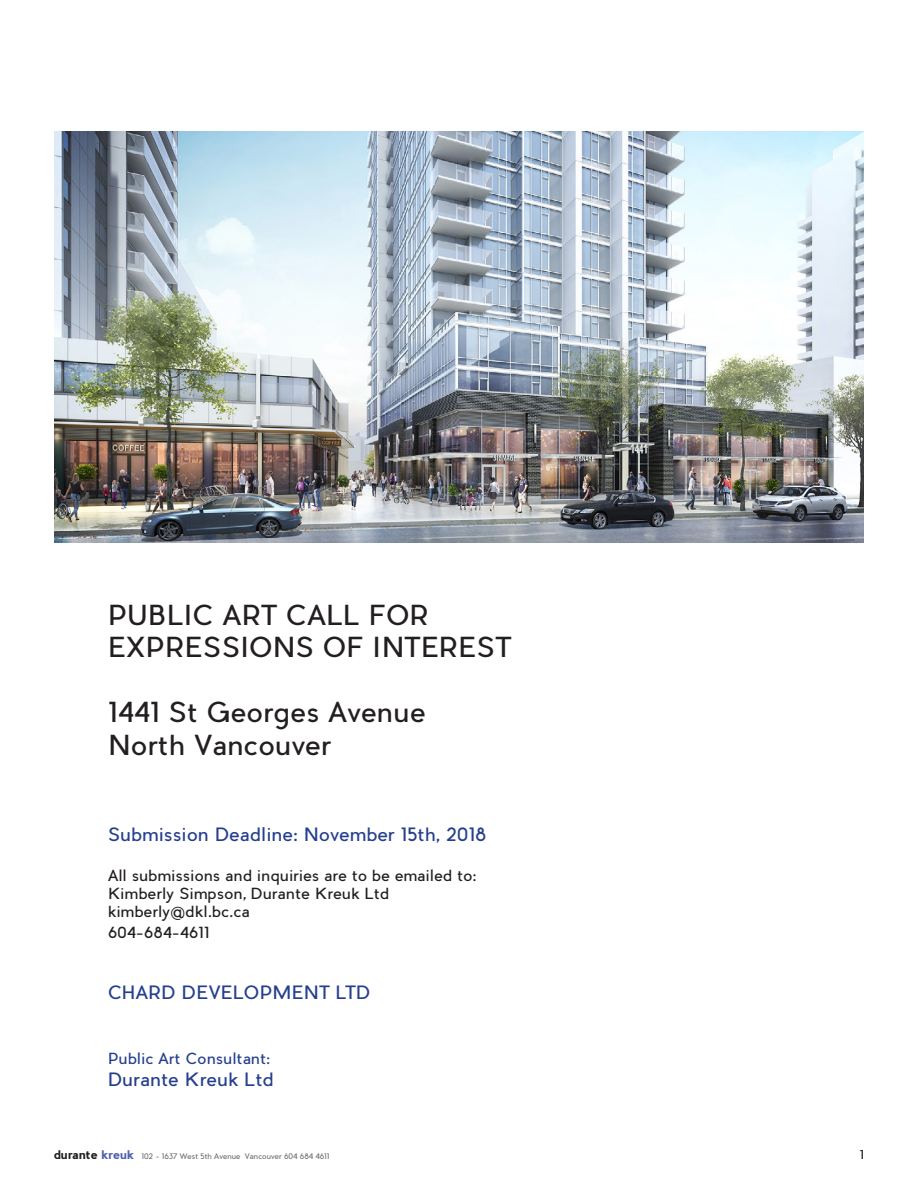
<style>
.page{position:relative;width:918px;height:1188px;background:#fff}
.page>*{position:absolute;margin:0;border:0;box-sizing:border-box;transform-origin:0 0}
.t1{font:27px/32.4px "Pier Sans";letter-spacing:.02em;color:#231f20}
.t2{font:18px "Pier Sans";letter-spacing:.02em;color:#253f8e}
.t3{font:15px/18px "Pier Sans";letter-spacing:.02em;color:#231f20}
.t4{font:15px "Pier Sans";letter-spacing:.02em;color:#253f8e}
.t5{font:12px "Pier Sans";color:#231f20}
.t6{font:7.5px "Pier Sans";color:#717275}
.s1{font-weight:700;font-size:12px;color:#231f20}
.s2{font-weight:700;font-size:12px;color:#5060ac}
</style>
<div class="page">
<img style="left:55px;top:131px;width:809px;height:411px">
<h1 class="t1" style="left:108px;top:599px;width:405px">PUBLIC ART CALL FOR<br>EXPRESSIONS OF INTEREST</h1>
<h1 class="t1" style="left:108px;top:696px;width:319px">1441 St Georges Avenue<br>North Vancouver</h1>
<p class="t2" style="left:108px;top:823px;width:380px">Submission Deadline: November 15th, 2018</p>
<p class="t3" style="left:108px;top:866px;width:370px">All submissions and inquiries are to be emailed to:<br>Kimberly Simpson, Durante Kreuk Ltd kimberly@dkl.bc.ca</p>
<p class="t3" style="left:108px;top:924px;width:103px">604-684-4611</p>
<p class="t2" style="left:108px;top:981px;width:264px">CHARD DEVELOPMENT LTD</p>
<p class="t4" style="left:108px;top:1049px;width:164px">Public Art Consultant:</p>
<p class="t2" style="left:108px;top:1068px;width:168px">Durante Kreuk Ltd</p>
<p class="t6" style="left:54px;top:1152px;width:277px"><span class="s1">durante</span> <span class="s2">kreuk</span> 102 - 1637 West 5th Avenue Vancouver 604 684 4611</p>
<p class="t5" style="left:860px;top:1147px;width:6px">1</p>
</div>
